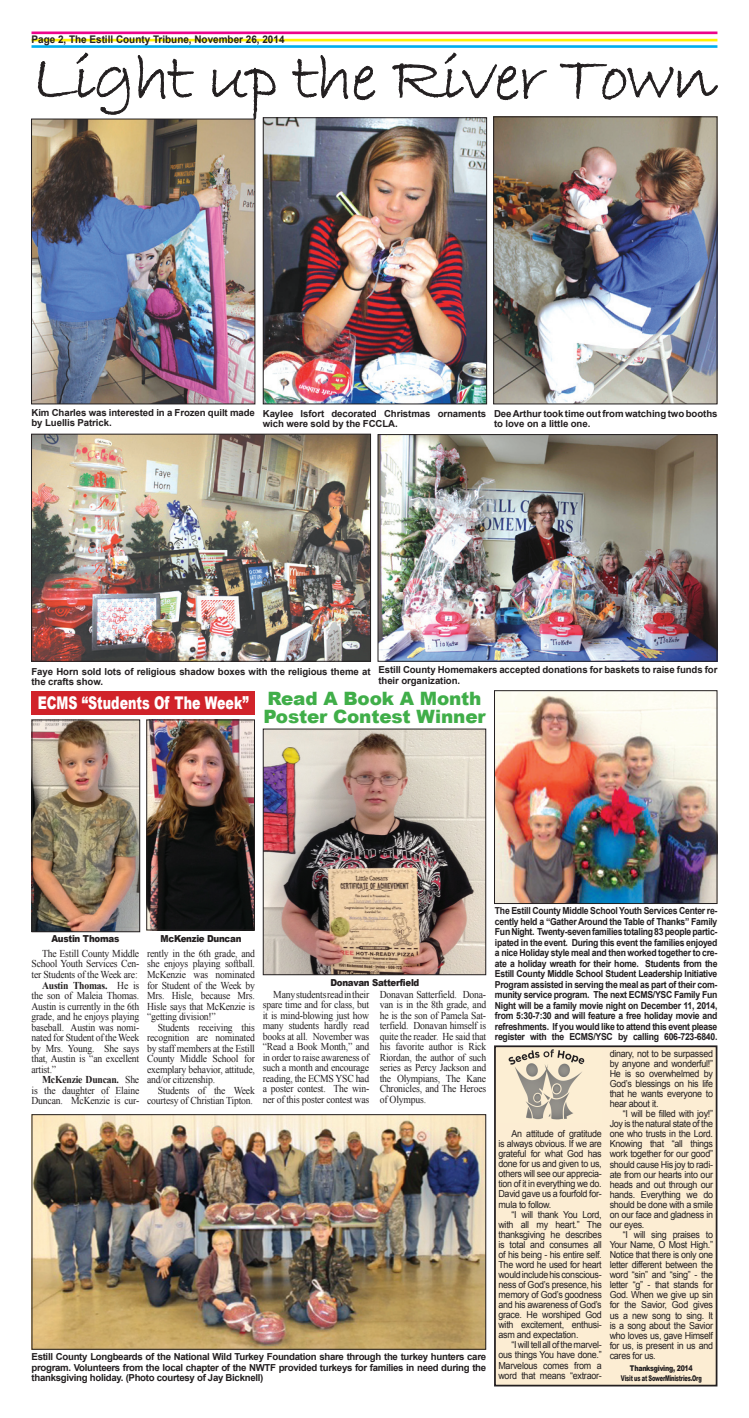
<style>
.page{position:relative;width:749px;height:1418px;background:#fff}
.page>*{position:absolute;margin:0;border:0;box-sizing:border-box;transform-origin:0 0}
.t1{font:65.62px "Bradley Hand ITC";letter-spacing:-.03em;color:#231f20;scale:1.1 1}
.t2{font:900 18.38px "Arial";letter-spacing:-.01em;color:#40ae49}
.t3{font:900 17.5px "Arial";color:#fff;scale:.72 1}
.t4{font:10.5px/10.5px "Times New Roman";letter-spacing:-.02em;color:#231f20;text-align:justify;scale:.92 1}
.t5{font:700 10.5px "Arial";color:#231f20;scale:.95 1}
.t6{font:9.62px/10.1px "Arial";letter-spacing:-.03em;color:#231f20;text-align:justify;scale:.93 1}
.t7{font:700 9.62px/10.5px "Arial";letter-spacing:-.01em;color:#231f20;text-align:justify;scale:.9 1}
.t8{font:700 9.62px/10.5px "Arial";letter-spacing:-.01em;color:#231f20}
.t9{font:900 9.62px "Arial";letter-spacing:-.03em;color:#231f20;scale:.9 1}
.t10{font:900 7.88px "Arial";letter-spacing:-.04em;color:#231f20;scale:.65 1}
.t11{font:900 7.88px "Arial";letter-spacing:-.04em;color:#231f20;scale:.8 1}
.s1{font-weight:700}
</style>
<div class="page">
<hr style="left:31px;top:32px;width:686px;height:2px;background:#ed028c">
<hr style="left:31px;top:39px;width:686px;height:2px;background:#fff101">
<hr style="left:31px;top:45px;width:686px;height:3px;background:#00aeef">
<div style="left:494px;top:1046px;width:222px;height:339px;background:#fcedd3"></div>
<div style="left:494px;top:1045px;width:223px;height:341px;border:2px solid #231f20"></div>
<img style="left:508px;top:1049px;width:77px;height:71px">
<svg style="left:37px;top:52px;width:93px;height:67px"></svg>
<svg style="left:137px;top:55px;width:57px;height:44px"></svg>
<svg style="left:211px;top:67px;width:65px;height:116px"></svg>
<svg style="left:292px;top:55px;width:83px;height:46px"></svg>
<svg style="left:392px;top:52px;width:155px;height:49px"></svg>
<svg style="left:559px;top:31px;width:158px;height:69px"></svg>
<img style="left:33px;top:121px;width:220px;height:281px">
<div style="left:31px;top:119px;width:224px;height:285px;border:1px solid #231f20"></div>
<img style="left:264px;top:119px;width:220px;height:283px">
<div style="left:262px;top:117px;width:224px;height:287px;border:1px solid #231f20"></div>
<img style="left:495px;top:118px;width:220px;height:284px">
<div style="left:493px;top:116px;width:224px;height:288px;border:1px solid #231f20"></div>
<img style="left:33px;top:436px;width:336px;height:224px">
<div style="left:31px;top:434px;width:340px;height:228px;border:1px solid #231f20"></div>
<img style="left:379px;top:436px;width:336px;height:224px">
<div style="left:377px;top:434px;width:340px;height:228px;border:1px solid #231f20"></div>
<img style="left:34px;top:1116px;width:450px;height:231px">
<div style="left:32px;top:1114px;width:454px;height:235px;border:1px solid #231f20"></div>
<div style="left:32px;top:691px;width:223px;height:24px;background:#d1232a"></div>
<img style="left:34px;top:721px;width:104px;height:209px">
<div style="left:32px;top:719px;width:108px;height:213px;border:1px solid #231f20"></div>
<img style="left:148px;top:721px;width:105px;height:207px">
<div style="left:146px;top:719px;width:109px;height:211px;border:1px solid #231f20"></div>
<img style="left:264px;top:730px;width:220px;height:243px">
<div style="left:262px;top:728px;width:224px;height:247px;border:1px solid #231f20"></div>
<img style="left:496px;top:692px;width:219px;height:210px">
<div style="left:494px;top:690px;width:223px;height:214px;border:1px solid #231f20"></div>
<p class="t5" style="left:31px;top:32px;width:268px">Page 2, The Estill County Tribune, November 26, 2014</p>
<p class="t1" style="left:32px;top:36px;width:624px">Light up the River Town</p>
<p class="t8" style="left:32px;top:407px;width:225px">Kim Charles was interested in a Frozen quilt made by Luellis Patrick.</p>
<p class="t8" style="left:262px;top:408px;width:225px">Kaylee Isfort decorated Christmas ornaments wich were sold by the FCCLA.</p>
<p class="t8" style="left:494px;top:408px;width:225px">Dee Arthur took time out from watching two booths to love on a little one.</p>
<p class="t8" style="left:32px;top:666px;width:340px">Faye Horn sold lots of religious shadow boxes with the religious theme at the crafts show.</p>
<p class="t8" style="left:378px;top:664px;width:340px">Estill County Homemakers accepted donations for baskets to raise funds for their organization.</p>
<p class="t3" style="left:38px;top:689px;width:294px">ECMS “Students Of The Week”</p>
<p class="t2" style="left:267px;top:685px;width:215px">Read A Book A Month</p>
<p class="t2" style="left:263px;top:703px;width:224px">Poster Contest Winner</p>
<p class="t9" style="left:51px;top:931px;width:77px">Austin Thomas</p>
<p class="t9" style="left:160px;top:931px;width:91px">McKenzie Duncan</p>
<p class="t4" style="left:32px;top:948px;width:118px;text-indent:10px">The Estill County Middle School Youth Services Cen&shy;ter Students of the Week are:</p>
<p class="t4" style="left:32px;top:979px;width:119px;text-indent:10px"><span class="s1">Austin Thomas.</span> He is the son of Maleia Thomas.<br>Austin is currently in the 6th grade, and he enjoys playing baseball. Austin was nomi&shy;nated for Student of the Week by Mrs. Young. She says that, Austin is “an excellent artist.”</p>
<p class="t4" style="left:32px;top:1074px;width:119px;text-indent:10px"><span class="s1">McKenzie Duncan.</span> She is the daughter of Elaine Duncan. McKenzie is cur-</p>
<p class="t4" style="left:147px;top:948px;width:118px">rently in the 6th grade, and she enjoys playing softball.<br>McKenzie was nominated for Student of the Week by Mrs. Hisle, because Mrs.<br>Hisle says that McKenzie is “getting division!”</p>
<p class="t4" style="left:147px;top:1021px;width:119px;text-indent:11px">Students receiving this recognition are nominated by staff members at the Estill County Middle School for exemplary behavior, attitude, and/or citizenship.</p>
<p class="t4" style="left:147px;top:1084px;width:118px;text-align:right">Students of the Week courtesy of Christian Tipton.</p>
<p class="t9" style="left:330px;top:975px;width:100px">Donavan Satterfield</p>
<p class="t4" style="left:262px;top:988px;width:117px;text-indent:11px">Manystudentsreadintheir spare time and for class, but it is mind-blowing just how many students hardly read books at all. November was “Read a Book Month,” and in order to raise awareness of such a month and encourage reading, the ECMS YSC had a poster contest. The win&shy;ner of this poster contest was</p>
<p class="t4" style="left:379px;top:988px;width:117px">Donavan Satterfield. Dona&shy;van is in the 8th grade, and he is the son of Pamela Sat&shy;terfield. Donavan himself is quite the reader. He said that his favorite author is Rick Riordan, the author of such series as Percy Jackson and the Olympians, The Kane Chronicles, and The Heroes of Olympus.</p>
<p class="t8" style="left:32px;top:1351px;width:456px;text-align:justify">Estill County Longbeards of the National Wild Turkey Foundation share through the turkey hunters care program. Volunteers from the local chapter of the NWTF provided turkeys for families in need during the thanksgiving holiday. (Photo courtesy of Jay Bicknell)</p>
<p class="t7" style="left:494px;top:905px;width:248px">The Estill County Middle School Youth Services Center re&shy;cently held a “Gather Around the Table of Thanks” Family Fun Night. Twenty-seven families totaling 83 people partic&shy;ipated in the event. During this event the families enjoyed a nice Holiday style meal and then worked together to cre&shy;ate a holiday wreath for their home. Students from the Estill County Middle School Student Leadership Initiative Program assisted in serving the meal as part of their com&shy;munity service program. The next ECMS/YSC Family Fun Night will be a family movie night on December 11, 2014, from 5:30-7:30 and will feature a free holiday movie and refreshments. If you would like to attend this event please register with the ECMS/YSC by calling 606-723-6840.</p>
<p class="t6" style="left:609px;top:1048px;width:113px">dinary, not to be surpassed by anyone and wonderful!” He is so overwhelmed by God’s blessings on his life that he wants everyone to hear about it.</p>
<p class="t6" style="left:609px;top:1108px;width:113px;text-indent:13px">“I will be filled with joy!” Joy is the natural state of the one who trusts in the Lord.<br>Knowing that “all things work together for our good” should cause His joy to radi&shy;ate from our hearts into our heads and out through our hands. Everything we do should be done with a smile on our face and gladness in our eyes.</p>
<p class="t6" style="left:609px;top:1229px;width:113px;text-indent:13px">“I will sing praises to Your Name, O Most High.” Notice that there is only one letter different between the word “sin” and “sing” - the letter “g” - that stands for God. When we give up sin for the Savior, God gives us a new song to sing. It is a song about the Savior who loves us, gave Himself for us, is present in us and cares for us.</p>
<p class="t11" style="left:629px;top:1362px;width:80px">Thanksgiving, 2014</p>
<p class="t10" style="left:620px;top:1372px;width:126px">Visit us at SowerMinistries.Org</p>
<p class="t6" style="left:498px;top:1128px;width:113px;text-indent:13px">An attitude of gratitude is always obvious. If we are grateful for what God has done for us and given to us, others will see our apprecia&shy;tion of it in everything we do.<br>David gave us a fourfold for&shy;mula to follow.</p>
<p class="t6" style="left:498px;top:1209px;width:113px;text-indent:13px">“I will thank You Lord, with all my heart.” The thanksgiving he describes is total and consumes all of his being - his entire self.<br>The word he used for heart wouldincludehisconscious&shy;ness of God’s presence, his memory of God’s goodness and his awareness of God’s grace. He worshiped God with excitement, enthusi&shy;asm and expectation.</p>
<p class="t6" style="left:498px;top:1339px;width:113px;text-indent:13px">“I will tell all of the marvel&shy;ous things You have done.” Marvelous comes from a word that means “extraor-</p>
</div>
